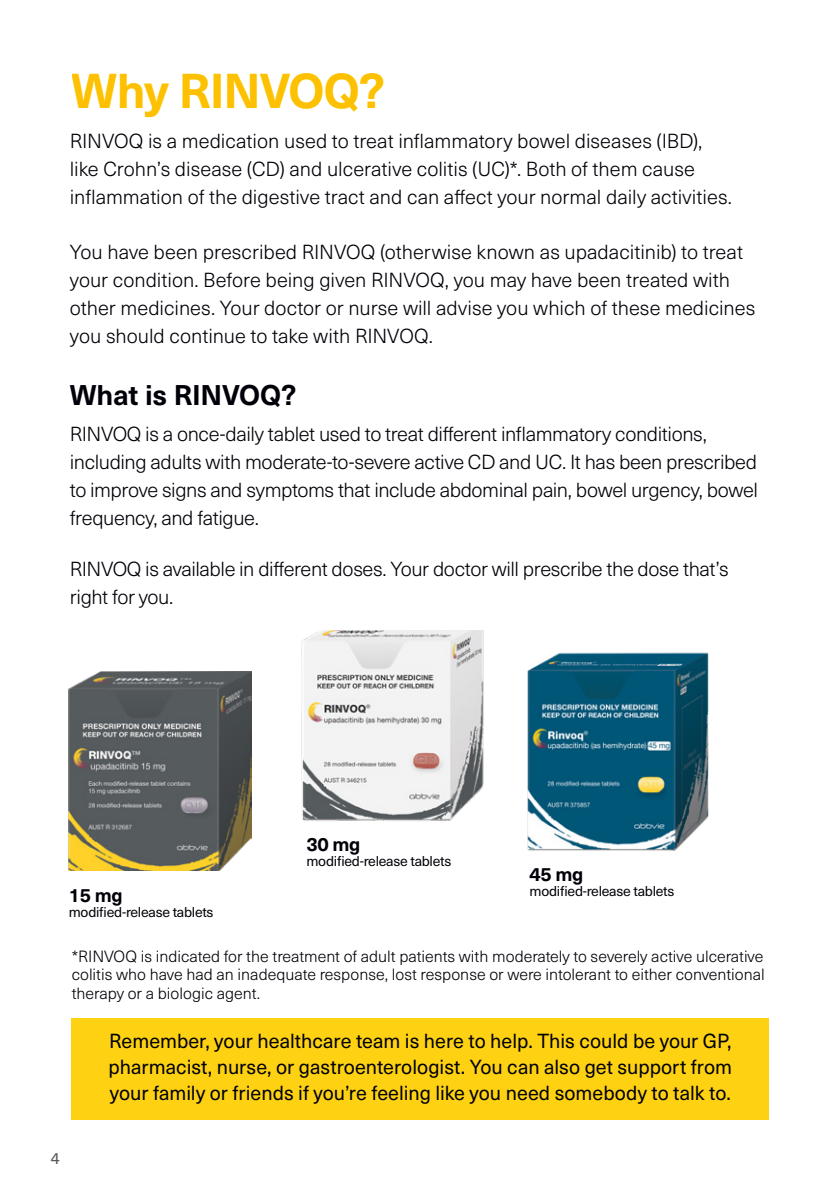
<style>
.page{position:relative;width:840px;height:1191px;background:#fff}
.page>*{position:absolute;margin:0;border:0;box-sizing:border-box;transform-origin:0 0}
.t1{font:700 48px "Neue Haas Unica Pro";letter-spacing:-.02em;color:#fed006}
._17_ANSWER_BODY_COPY{font:700 28px "Neue Haas Unica Pro";letter-spacing:-.005em;color:#000008}
._17_ANSWER_BODY_COPY-2{font:300 20px/28px "Neue Haas Unica Pro";letter-spacing:-.01em;color:#000008}
._15_CALL_OUT{font:20px/26px "Neue Haas Unica Pro";color:#000008;text-align:justify}
.t2{font:700 19px "Neue Haas Unica Pro";letter-spacing:-.02em;color:#000008}
.t3{font:300 16px/18.8px "Neue Haas Unica Pro";color:#000008;text-align:justify}
.t4{font:16px "Neue Haas Unica Pro";color:#57585a}
.t5{font:14px "Neue Haas Unica Pro";letter-spacing:-.02em;color:#000008}
</style>
<div class="page">
<div style="left:72px;top:1018px;width:696px;height:101px;background:#fed212"></div>
<img style="left:301px;top:631px;width:172px;height:190px">
<img style="left:69px;top:671px;width:182px;height:199px">
<img style="left:473px;top:630px;width:236px;height:221px">
<h1 class="t1" style="left:72px;top:61px;width:315px">Why RINVOQ?</h1>
<p class="_17_ANSWER_BODY_COPY-2" style="left:70px;top:127px;width:663px">RINVOQ is a medication used to treat inflammatory bowel diseases (IBD), like Crohn’s disease (CD) and ulcerative colitis (UC)*. Both of them cause inflammation of the digestive tract and can affect your normal daily activities.</p>
<p class="_17_ANSWER_BODY_COPY-2" style="left:70px;top:239px;width:686px">You have been prescribed RINVOQ (otherwise known as upadacitinib) to treat your condition. Before being given RINVOQ, you may have been treated with other medicines. Your doctor or nurse will advise you which of these medicines you should continue to take with RINVOQ.</p>
<p class="_17_ANSWER_BODY_COPY" style="left:70px;top:378px;width:228px">What is RINVOQ?</p>
<p class="_17_ANSWER_BODY_COPY-2" style="left:70px;top:420px;width:689px">RINVOQ is a once-daily tablet used to treat different inflammatory conditions, including adults with moderate-to-severe active CD and UC. It has been prescribed to improve signs and symptoms that include abdominal pain, bowel urgency, bowel frequency, and fatigue.</p>
<p class="_17_ANSWER_BODY_COPY-2" style="left:70px;top:555px;width:660px">RINVOQ is available in different doses. Your doctor will prescribe the dose that’s right for you.</p>
<p class="t2" style="left:69px;top:883px;width:55px">15 mg</p>
<p class="t5" style="left:69px;top:903px;width:146px">modified-release tablets</p>
<p class="t2" style="left:306px;top:833px;width:55px">30 mg</p>
<p class="t5" style="left:306px;top:853px;width:146px">modified-release tablets</p>
<p class="t2" style="left:529px;top:862px;width:55px">45 mg</p>
<p class="t5" style="left:529px;top:882px;width:146px">modified-release tablets</p>
<p class="t3" style="left:72px;top:947px;width:694px">*RINVOQ is indicated for the treatment of adult patients with moderately to severely active ulcerative colitis who have had an inadequate response, lost response or were intolerant to either conventional therapy or a biologic agent.</p>
<p class="_15_CALL_OUT" style="left:108px;top:1028px;width:624px">Remember, your healthcare team is here to help. This could be your GP, pharmacist, nurse, or gastroenterologist. You can also get support from your family or friends if you’re feeling like you need somebody to talk to.</p>
<p class="t4" style="left:51px;top:1149px;width:10px">4</p>
</div>
